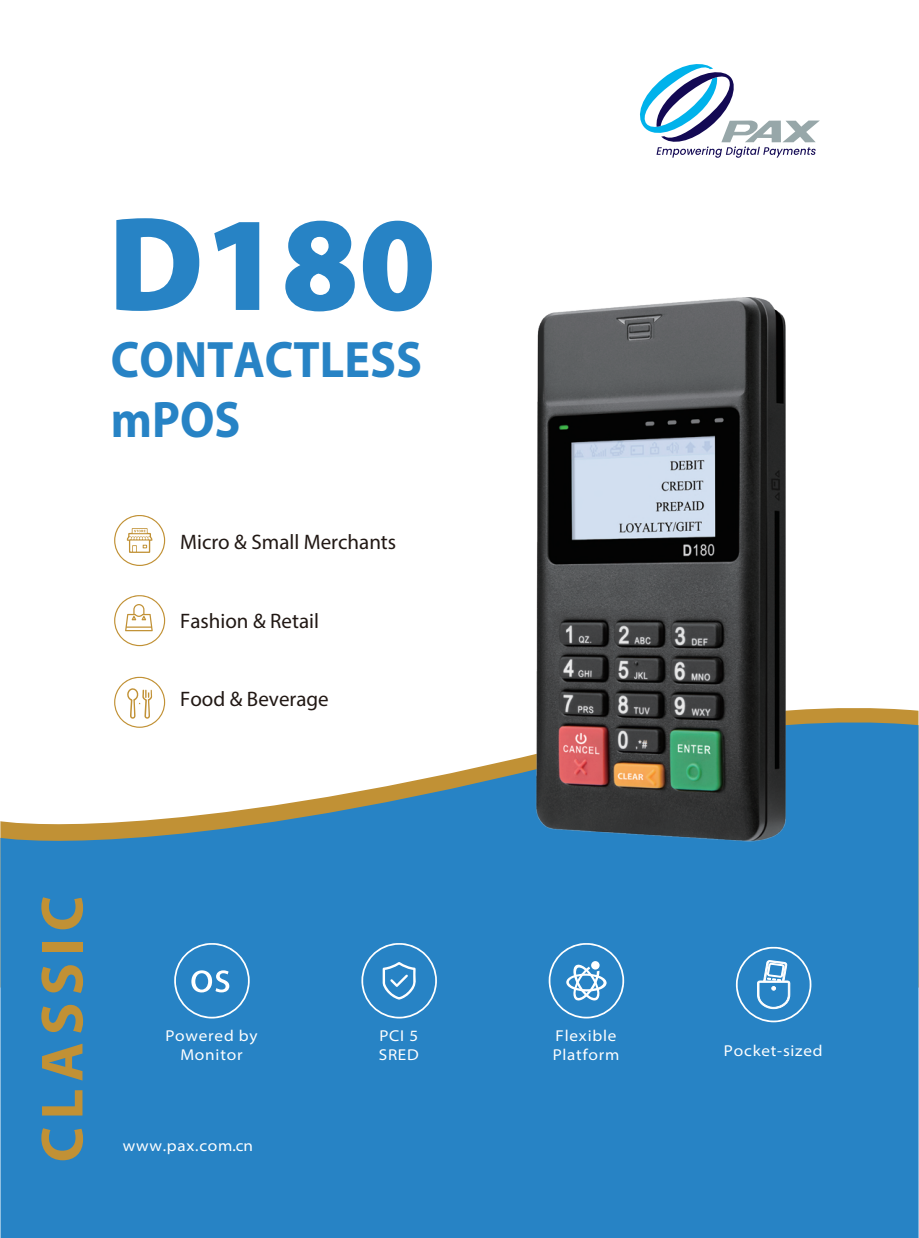
<style>
.page{position:relative;width:919px;height:1238px;background:#fff}
.page>*{position:absolute;margin:0;border:0;box-sizing:border-box;transform-origin:0 0}
.t1{font:900 135px "Myriad Pro";color:#2783c5}
.t2{font:700 60px "Myriad Pro";letter-spacing:.12em;color:#c19135}
.t3{font:700 51.6px/60.3px "Myriad Pro";color:#2783c5;scale:.93 1}
.t4{font:21px "Myriad Pro";color:#211814}
.t5{font:semi-expanded 15.75px/18.9px "Myriad Pro";letter-spacing:.05em;color:#fff}
</style>
<div class="page">
<svg style="left:0;top:709px;width:918px;height:528px;background:#4391c8"></svg>
<img style="left:408px;top:297px;width:494px;height:638px">
<svg style="left:114px;top:676px;width:51px;height:51px"></svg>
<svg style="left:114px;top:595px;width:51px;height:51px"></svg>
<svg style="left:114px;top:515px;width:51px;height:51px"></svg>
<svg style="left:361px;top:943px;width:76px;height:75px;background:#4192cc"></svg>
<svg style="left:174px;top:943px;width:76px;height:75px;background:#4292cc"></svg>
<svg style="left:548px;top:943px;width:76px;height:75px;background:#4b97ce"></svg>
<svg style="left:735px;top:946px;width:76px;height:76px;background:#4896cd"></svg>
<svg style="left:640px;top:64px;width:179px;height:94px"></svg>
<h1 class="t1" style="left:108px;top:174px;width:329px">D180</h1>
<h3 class="t3" style="left:111px;top:327px;width:336px">CONTACTLESS mPOS</h3>
<h3 class="t4" style="left:180px;top:528px;width:217px">Micro &amp; Small Merchants</h3>
<h3 class="t4" style="left:180px;top:607px;width:140px">Fashion &amp; Retail</h3>
<h3 class="t4" style="left:180px;top:686px;width:150px">Food &amp; Beverage</h3>
<h2 class="t2" style="left:23px;top:1162px;width:268px;rotate:-90deg">CLASSIC</h2>
<p class="t5" style="left:165px;top:1025px;width:94px;text-align:center">Powered by<br>Monitor</p>
<p class="t5" style="left:123px;top:1135px;width:132px">www.pax.com.cn</p>
<p class="t5" style="left:379px;top:1025px;width:42px">PCI 5<br>SRED</p>
<p class="t5" style="left:552px;top:1025px;width:68px">Flexible<br>Platform</p>
<p class="t5" style="left:724px;top:1040px;width:100px">Pocket-sized</p>
</div>
